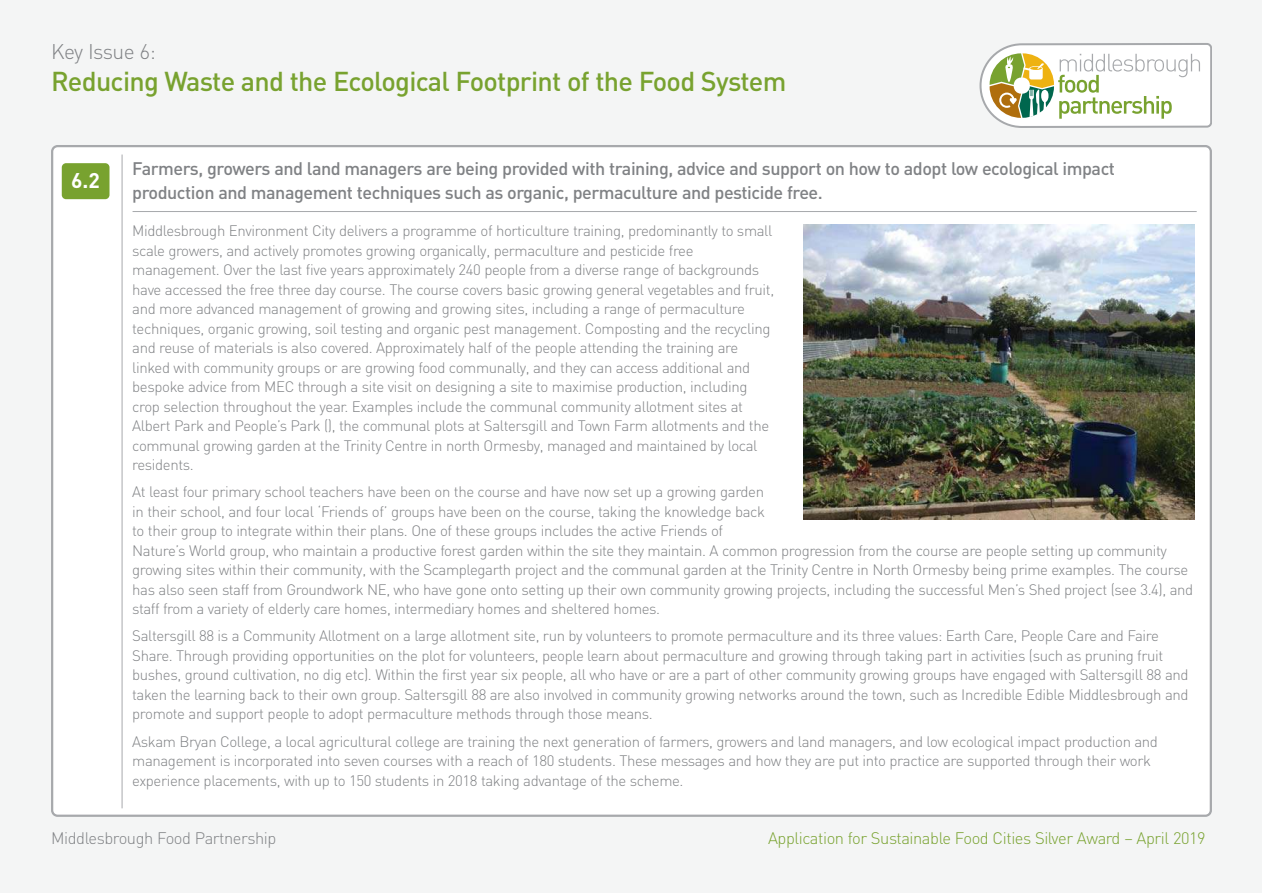
<style>
.page{position:relative;width:1263px;height:893px;background:#fff}
.page>*{position:absolute;margin:0;border:0;box-sizing:border-box;transform-origin:0 0}
.t1{font:500 27px "DIN";letter-spacing:-.025em;color:#78a22f}
.t2{font:300 21px "DIN";letter-spacing:-.025em;color:#808285}
.t3{font:700 21px "DIN";color:#fff}
.t4{font:500 18px/24px "DIN";letter-spacing:-.025em;color:#808285}
.t5{font:300 16.5px "DIN";letter-spacing:-.025em;color:#78a22f}
.t6{font:300 16.5px "DIN";letter-spacing:-.025em;color:#808285}
.t7{font:300 15px/19.5px "DIN";letter-spacing:-.025em;color:#808285}
</style>
<div class="page">
<div style="left:0;top:0;width:1262px;height:893px;background:#f4f5f5"></div>
<svg style="left:979px;top:43px;width:233px;height:85px"></svg>
<div style="left:51px;top:145px;width:1161px;height:672px;background:#fff"></div>
<hr style="left:122px;top:155px;width:1px;height:653px;background:#a7a9ac">
<hr style="left:133px;top:211px;width:1064px;height:1px;background:#a7a9ac">
<div style="left:62px;top:163px;width:47px;height:36px;background:#78a22f;border-radius:4px"></div>
<img style="left:804px;top:225px;width:391px;height:295px">
<h2 class="t2" style="left:51px;top:44px;width:106px">Key Issue 6:</h2>
<h1 class="t1" style="left:51px;top:72px;width:737px">Reducing Waste and the Ecological Footprint of the Food System</h1>
<h2 class="t3" style="left:71px;top:173px;width:30px">6.2</h2>
<p class="t4" style="left:132px;top:159px;width:984px">Farmers, growers and land managers are being provided with training, advice and support on how to adopt low ecological impact production and management techniques such as organic, permaculture and pesticide free.</p>
<p class="t7" style="left:132px;top:223px;width:643px">Middlesbrough Environment City delivers a programme of horticulture training, predominantly to small scale growers, and actively promotes growing organically, permaculture and pesticide free management. Over the last five years approximately 240 people from a diverse range of backgrounds have accessed the free three day course. The course covers basic growing general vegetables and fruit, and more advanced management of growing and growing sites, including a range of permaculture techniques, organic growing, soil testing and organic pest management. Composting and the recycling and reuse of materials is also covered. Approximately half of the people attending the training are linked with community groups or are growing food communally, and they can access additional and bespoke advice from MEC through a site visit on designing a site to maximise production, including crop selection throughout the year. Examples include the communal community allotment sites at Albert Park and People’s Park (), the communal plots at Saltersgill and Town Farm allotments and the communal growing garden at the Trinity Centre in north Ormesby, managed and maintained by local residents.</p>
<p class="t7" style="left:132px;top:484px;width:1062px">At least four primary school teachers have been on the course and have now set up a growing garden<br>in their school, and four local ‘Friends of’ groups have been on the course, taking the knowledge back<br>to their group to integrate within their plans. One of these groups includes the active Friends of<br>Nature’s World group, who maintain a productive forest garden within the site they maintain. A common progression from the course are people setting up community growing sites within their community, with the Scamplegarth project and the communal garden at the Trinity Centre in North Ormesby being prime examples. The course has also seen staff from Groundwork NE, who have gone onto setting up their own community growing projects, including the successful Men’s Shed project (see 3.4), and staff from a variety of elderly care homes, intermediary homes and sheltered homes.</p>
<p class="t7" style="left:132px;top:628px;width:1058px">Saltersgill 88 is a Community Allotment on a large allotment site, run by volunteers to promote permaculture and its three values: Earth Care, People Care and Faire Share. Through providing opportunities on the plot for volunteers, people learn about permaculture and growing through taking part in activities (such as pruning fruit bushes, ground cultivation, no dig etc). Within the first year six people, all who have or are a part of other community growing groups have engaged with Saltersgill 88 and taken the learning back to their own group. Saltersgill 88 are also involved in community growing networks around the town, such as Incredible Edible Middlesbrough and promote and support people to adopt permaculture methods through those means.</p>
<p class="t7" style="left:132px;top:733px;width:1027px">Askam Bryan College, a local agricultural college are training the next generation of farmers, growers and land managers, and low ecological impact production and management is incorporated into seven courses with a reach of 180 students. These messages and how they are put into practice are supported through their work experience placements, with up to 150 students in 2018 taking advantage of the scheme.</p>
<p class="t6" style="left:51px;top:832px;width:227px">Middlesbrough Food Partnership</p>
<p class="t5" style="left:768px;top:832px;width:439px">Application for Sustainable Food Cities Silver Award – April 2019</p>
</div>
